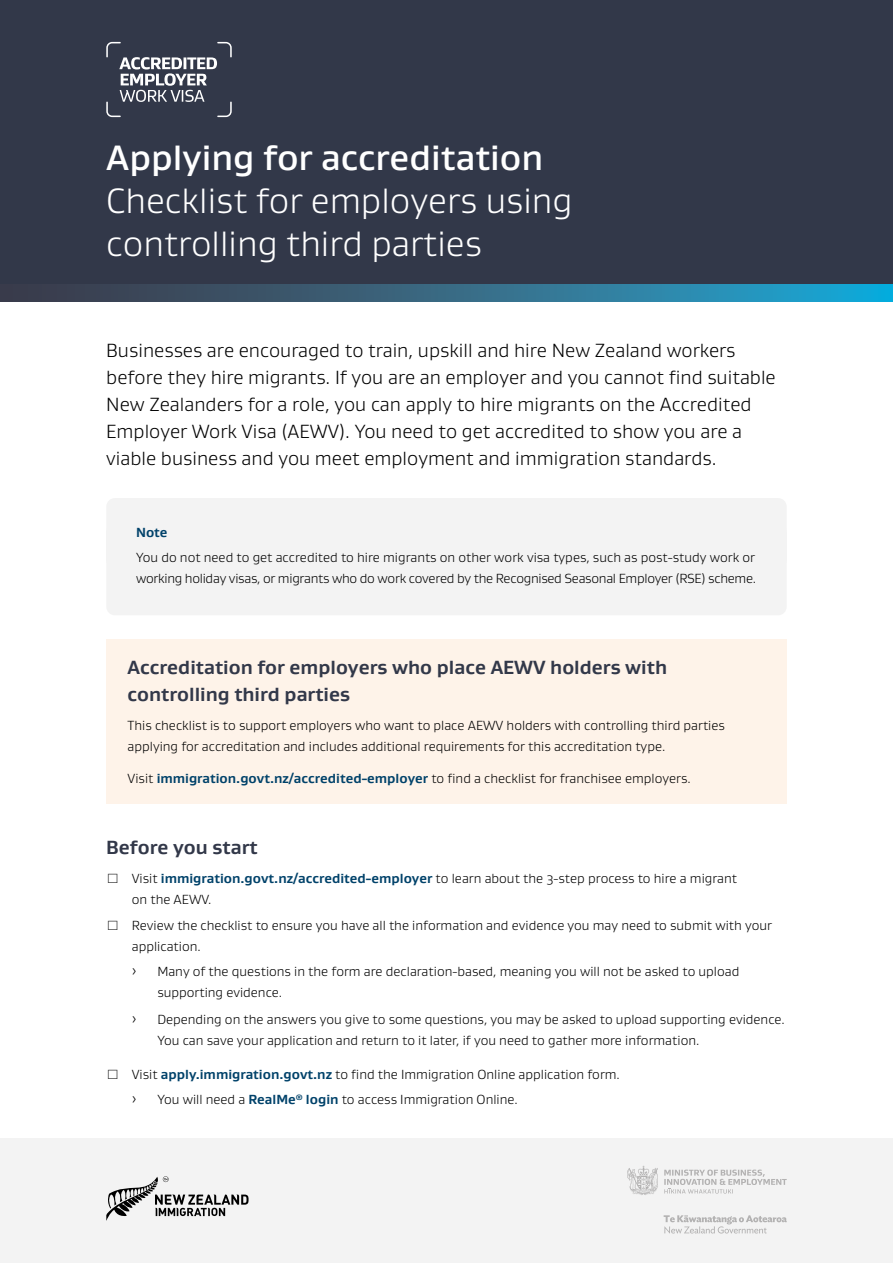
<style>
.page{position:relative;width:893px;height:1263px;background:#fff}
.page>*{position:absolute;margin:0;border:0;box-sizing:border-box;transform-origin:0 0}
.t1{font:300 36px/43.2px "Gustan";color:#fff}
.t2{font:500 36px "Gustan";color:#fff}
.t3{font:300 19.5px/27px "Gustan";color:#000}
.t4{font:700 19.5px/27px "Gustan";color:#323849}
.t5{font:300 13.5px/21px "Gustan";color:#000}
.t6{font:300 13.5px/21px "Gustan";letter-spacing:-.02em;color:#000}
.t7{font:700 13.5px "Gustan";color:#01426a}
.s1{font-weight:700;color:#01426a}
</style>
<div class="page">
<div style="left:0;top:0;width:893px;height:288px;background:#323849"></div>
<svg style="left:0;top:285px;width:893px;height:16px;background:#316d89"></svg>
<svg style="left:106px;top:42px;width:126px;height:75px"></svg>
<div style="left:0;top:1138px;width:893px;height:125px;background:#f3f3f3"></div>
<svg style="left:627px;top:1166px;width:31px;height:29px"></svg>
<svg style="left:664px;top:1169px;width:123px;height:24px"></svg>
<svg style="left:664px;top:1215px;width:123px;height:18px"></svg>
<svg style="left:106px;top:1176px;width:143px;height:44px"></svg>
<div style="left:106px;top:498px;width:681px;height:71px;background:#f3f3f3;border-radius:9px"></div>
<div style="left:106px;top:523px;width:681px;height:92px;background:#f3f3f3;border-radius:9px"></div>
<div style="left:106px;top:639px;width:681px;height:165px;background:#fef3e9"></div>
<h1 class="t2" style="left:106px;top:134px;width:438px">Applying for accreditation</h1>
<h1 class="t1" style="left:106px;top:178px;width:468px">Checklist for employers using controlling third parties</h1>
<p class="t3" style="left:106px;top:336px;width:671px">Businesses are encouraged to train, upskill and hire New Zealand workers before they hire migrants. If you are an employer and you cannot find suitable New Zealanders for a role, you can apply to hire migrants on the Accredited Employer Work Visa (AEWV). You need to get accredited to show you are a viable business and you meet employment and immigration standards.</p>
<p class="t7" style="left:136px;top:523px;width:33px">Note</p>
<p class="t6" style="left:136px;top:547px;width:622px">You do not need to get accredited to hire migrants on other work visa types, such as post-study work or working holiday visas, or migrants who do work covered by the Recognised Seasonal Employer (RSE) scheme.</p>
<h2 class="t4" style="left:128px;top:653px;width:541px">Accreditation for employers who place AEWV holders with controlling third parties</h2>
<p class="t5" style="left:128px;top:715px;width:599px">This checklist is to support employers who want to place AEWV holders with controlling third parties applying for accreditation and includes additional requirements for this accreditation type.</p>
<p class="t5" style="left:128px;top:767px;width:565px">Visit <span class="s1">immigration.govt.nz/accredited-employer</span> to find a checklist for franchisee employers.</p>
<h2 class="t4" style="left:106px;top:833px;width:153px">Before you start</h2>
<p class="t5" style="left:132px;top:868px;width:607px;text-indent:-26px">□ Visit <span class="s1">immigration.govt.nz/accredited-employer</span> to learn about the 3-step process to hire a migrant on the AEWV.</p>
<p class="t5" style="left:132px;top:914px;width:642px;text-indent:-26px">□ Review the checklist to ensure you have all the information and evidence you may need to submit with your application.</p>
<p class="t5" style="left:157px;top:960px;width:584px">Many of the questions in the form are declaration-based, meaning you will not be asked to upload supporting evidence.</p>
<p class="t5" style="left:157px;top:1009px;width:629px">Depending on the answers you give to some questions, you may be asked to upload supporting evidence.<br>You can save your application and return to it later, if you need to gather more information.</p>
<p class="t5" style="left:157px;top:1061px;width:464px;line-height:25.2px;text-indent:-51px">□ Visit <span class="s1">apply.immigration.govt.nz</span> to find the Immigration Online application form.<br>You will need a <span class="s1">RealMe</span><sup>®</sup> <span class="s1">login</span> to access Immigration Online.</p>
</div>
